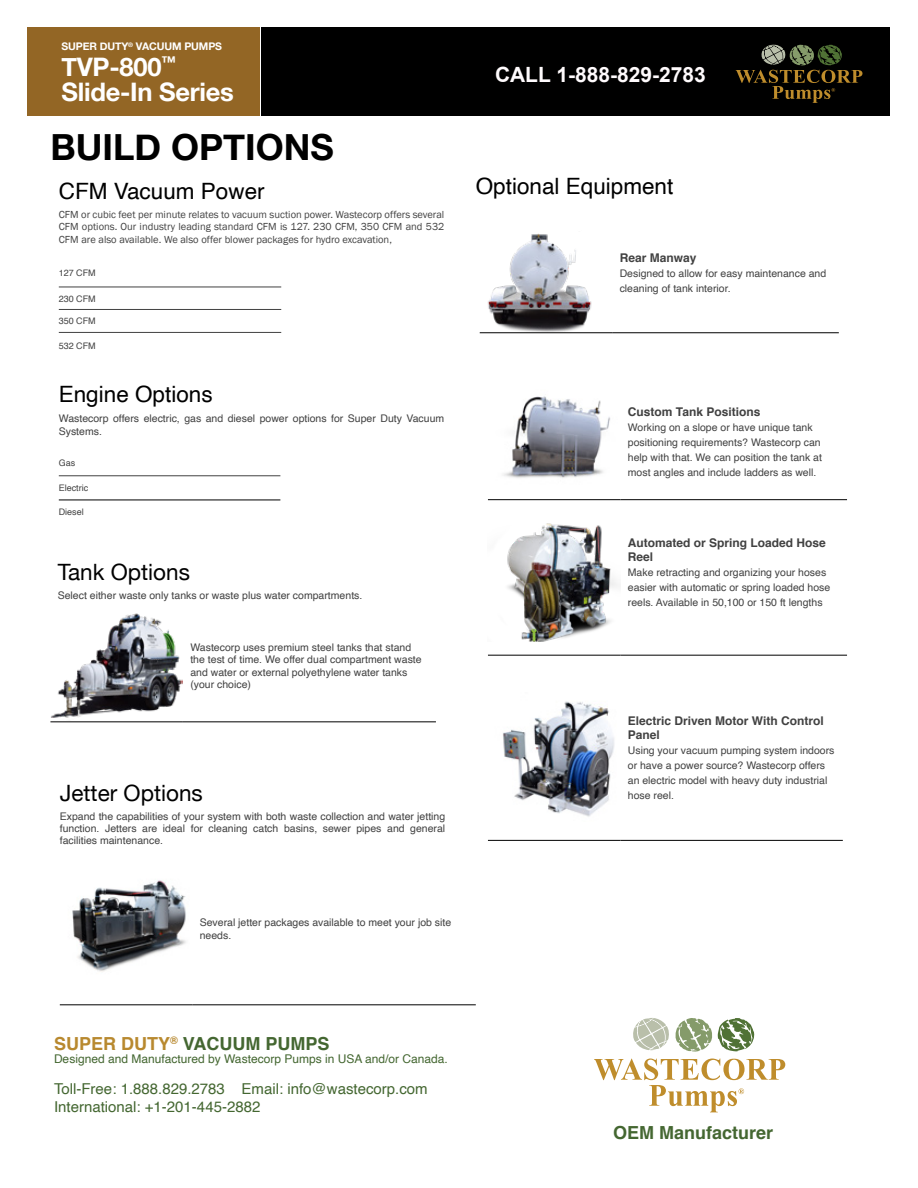
<style>
.page{position:relative;width:918px;height:1188px;background:#fff}
.page>*{position:absolute;margin:0;border:0;box-sizing:border-box;transform-origin:0 0}
.t1{font:700 36px "Helvetica Neue";color:#000}
.t2{font:700 25.5px/25.5px "Helvetica Neue";letter-spacing:-.01em;color:#fff}
.t3{font:22.5px "Helvetica";color:#000}
.t4{font:22.5px "Helvetica Neue";color:#000}
.t5{font:700 21px "Arial";color:#fffbfd}
.t6{font:700 18px "Helvetica";color:#446731}
.t7{font:15px/18px "Helvetica";color:#446731}
.t8{font:700 12px/14.4px "Helvetica";color:#414141}
.t9{font:12px "Helvetica";color:#446731}
.t10{font:10.5px/15px "Helvetica";color:#414141}
.t11{font:10.5px/12.3px "Franklin Gothic";color:#414141;text-align:justify}
.t12{font:700 10.5px "Helvetica Neue";letter-spacing:-.01em;color:#fff}
.t13{font:9px "Helvetica";color:#414141}
.s1{color:#b8892f}
</style>
<div class="page">
<div style="left:261px;top:27px;width:629px;height:88px;background:#000"></div>
<div style="left:27px;top:27px;width:232px;height:88px;background:#936625"></div>
<svg style="left:594px;top:1059px;width:191px;height:53px"></svg>
<svg style="left:633px;top:1018px;width:122px;height:34px"></svg>
<svg style="left:736px;top:45px;width:126px;height:58px"></svg>
<hr style="left:59px;top:287px;width:222px;height:1px;background:#414141">
<hr style="left:59px;top:309px;width:222px;height:1px;background:#414141">
<hr style="left:59px;top:332px;width:222px;height:1px;background:#414141">
<hr style="left:59px;top:476px;width:221px;height:1px;background:#414141">
<hr style="left:59px;top:500px;width:221px;height:1px;background:#000">
<hr style="left:50px;top:722px;width:133px;height:1px;background:#000">
<hr style="left:183px;top:722px;width:253px;height:1px;background:#000">
<img style="left:50px;top:613px;width:133px;height:109px">
<hr style="left:60px;top:1005px;width:132px;height:1px;background:#000">
<hr style="left:192px;top:1005px;width:284px;height:1px;background:#000">
<img style="left:72px;top:880px;width:114px;height:92px">
<hr style="left:480px;top:333px;width:132px;height:1px;background:#000">
<hr style="left:612px;top:333px;width:227px;height:1px;background:#000">
<img style="left:480px;top:233px;width:121px;height:101px">
<hr style="left:488px;top:499px;width:132px;height:1px;background:#000">
<hr style="left:620px;top:499px;width:227px;height:1px;background:#000">
<img style="left:503px;top:396px;width:107px;height:82px">
<hr style="left:488px;top:655px;width:132px;height:1px;background:#000">
<hr style="left:620px;top:655px;width:227px;height:1px;background:#000">
<img style="left:507px;top:523px;width:111px;height:119px">
<hr style="left:488px;top:840px;width:132px;height:1px;background:#000">
<hr style="left:620px;top:840px;width:223px;height:1px;background:#000">
<img style="left:503px;top:701px;width:111px;height:116px">
<p class="t12" style="left:62px;top:38px;width:162px">SUPER DUTY<sup>®</sup> VACUUM PUMPS</p>
<h2 class="t2" style="left:62px;top:55px;width:174px">TVP-800<sup>™<br></sup>Slide-In Series</h2>
<p class="t1" style="left:50px;top:119px;width:285px">BUILD OPTIONS</p>
<h3 class="t5" style="left:495px;top:61px;width:212px">CALL 1-888-829-2783</h3>
<p class="t3" style="left:59px;top:173px;width:207px">CFM Vacuum Power</p>
<p class="t3" style="left:476px;top:169px;width:199px">Optional Equipment</p>
<p class="t11" style="left:59px;top:209px;width:387px">CFM or cubic feet per minute relates to vacuum suction power. Wastecorp offers several CFM options. Our industry leading standard CFM is 127. 230 CFM, 350 CFM and 532<br>CFM are also available. We also offer blower packages for hydro excavation,</p>
<p class="t13" style="left:59px;top:265px;width:39px">127 CFM</p>
<p class="t13" style="left:59px;top:291px;width:39px">230 CFM</p>
<p class="t13" style="left:59px;top:314px;width:39px">350 CFM</p>
<p class="t13" style="left:59px;top:339px;width:39px">532 CFM</p>
<p class="t3" style="left:59px;top:377px;width:155px">Engine Options</p>
<p class="t10" style="left:59px;top:412px;width:387px;line-height:13.5px">Wastecorp offers electric, gas and diesel power options for Super Duty Vacuum<br>Systems.</p>
<p class="t13" style="left:59px;top:456px;width:18px">Gas</p>
<p class="t13" style="left:59px;top:481px;width:31px">Electric</p>
<p class="t13" style="left:59px;top:505px;width:27px">Diesel</p>
<p class="t4" style="left:58px;top:555px;width:134px">Tank Options</p>
<p class="t10" style="left:58px;top:588px;width:306px">Select either waste only tanks or waste plus water compartments.</p>
<p class="t10" style="left:190px;top:641px;width:233px;line-height:12.6px">Wastecorp uses premium steel tanks that stand the test of time. We offer dual compartment waste and water or external polyethylene water tanks (your choice)</p>
<p class="t4" style="left:60px;top:777px;width:144px">Jetter Options</p>
<p class="t10" style="left:60px;top:811px;width:387px;line-height:12px;text-align:justify">Expand the capabilities of your system with both waste collection and water jetting function. Jetters are ideal for cleaning catch basins, sewer pipes and general facilities maintenance.</p>
<p class="t10" style="left:200px;top:916px;width:253px;line-height:12.6px">Several jetter packages available to meet your job site needs.</p>
<h3 class="t6" style="left:54px;top:1029px;width:277px"><span class="s1">SUPER DUTY</span><sup>®</sup> VACUUM PUMPS</h3>
<p class="t9" style="left:54px;top:1050px;width:395px">Designed and Manufactured by Wastecorp Pumps in USA and/or Canada.</p>
<h3 class="t7" style="left:54px;top:1080px;width:375px">Toll-Free: 1.888.829.2783 Email: info@wastecorp.com<br>International: +1-201-445-2882</h3>
<p class="t8" style="left:620px;top:251px;width:78px">Rear Manway</p>
<p class="t10" style="left:620px;top:266px;width:208px">Designed to allow for easy maintenance and cleaning of tank interior.</p>
<p class="t8" style="left:628px;top:405px;width:134px">Custom Tank Positions</p>
<p class="t10" style="left:628px;top:420px;width:196px">Working on a slope or have unique tank positioning requirements? Wastecorp can help with that. We can position the tank at most angles and include ladders as well.</p>
<p class="t8" style="left:628px;top:536px;width:200px">Automated or Spring Loaded Hose<br>Reel</p>
<p class="t10" style="left:628px;top:565px;width:204px">Make retracting and organizing your hoses easier with automatic or spring loaded hose reels. Available in 50,100 or 150 ft lengths</p>
<p class="t8" style="left:628px;top:714px;width:197px">Electric Driven Motor With Control<br>Panel</p>
<p class="t10" style="left:628px;top:744px;width:208px">Using your vacuum pumping system indoors or have a power source? Wastecorp offers an electric model with heavy duty industrial hose reel.</p>
<h3 class="t6" style="left:613px;top:1119px;width:162px">OEM Manufacturer</h3>
</div>
